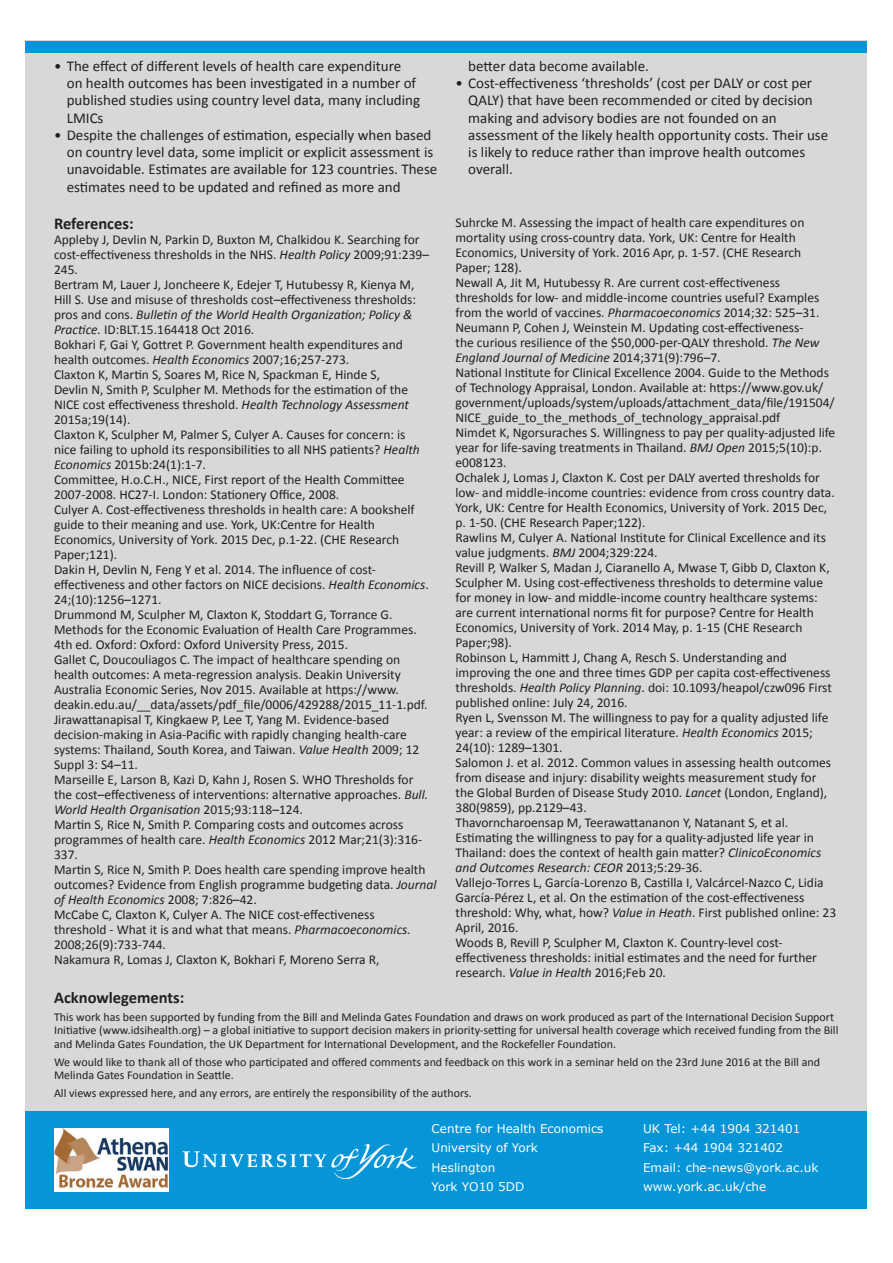
<style>
.page{position:relative;width:893px;height:1263px;background:#fff}
.page>*{position:absolute;margin:0;border:0;box-sizing:border-box;transform-origin:0 0}
.t1{font:700 16.5px "Calibri";color:#231f20}
.t2{font:15px/17.2px "Calibri";color:#231f20}
.t3{font:13.5px/15px "Calibri";color:#231f20}
.t4{font:12px/13.5px "Calibri";color:#231f20}
.t5{font:12px "Verdana";color:#fff}
.s1{font-style:italic}
</style>
<div class="page">
<div style="left:26px;top:40px;width:841px;height:1155px;background:#d8d8d6"></div>
<div style="left:26px;top:41px;width:841px;height:12px;background:#0695d6"></div>
<div style="left:26px;top:1112px;width:841px;height:97px;background:#0695d6"></div>
<img style="left:54px;top:1128px;width:115px;height:63px">
<img style="left:182px;top:1144px;width:234px;height:35px">
<p class="t2" style="left:67px;top:57px;width:355px;text-indent:-13px">• The effect of different levels of health care expenditure on health outcomes has been investigated in a number of published studies using country level data, many including LMICs</p>
<p class="t2" style="left:67px;top:126px;width:372px;text-indent:-13px">• Despite the challenges of estimation, especially when based on country level data, some implicit or explicit assessment is unavoidable. Estimates are available for 123 countries. These estimates need to be updated and refined as more and</p>
<p class="t1" style="left:54px;top:213px;width:81px">References:</p>
<p class="t3" style="left:54px;top:232px;width:377px">Appleby J, Devlin N, Parkin D, Buxton M, Chalkidou K. Searching for cost-effectiveness thresholds in the NHS. <span class="s1">Health Policy</span> 2009;91:239–<br>245.</p>
<p class="t3" style="left:54px;top:277px;width:364px">Bertram M, Lauer J, Joncheere K, Edejer T, Hutubessy R, Kienya M, Hill S. Use and misuse of thresholds cost–effectiveness thresholds: pros and cons. <span class="s1">Bulletin of the World Health Organization; Policy &amp; Practice.</span> ID:BLT.15.164418 Oct 2016.</p>
<p class="t3" style="left:54px;top:337px;width:350px">Bokhari F, Gai Y, Gottret P. Government health expenditures and health outcomes. <span class="s1">Health Economics</span> 2007;16;257-273.</p>
<p class="t3" style="left:54px;top:367px;width:357px">Claxton K, Martin S, Soares M, Rice N, Spackman E, Hinde S, Devlin N, Smith P, Sculpher M. Methods for the estimation of the NICE cost effectiveness threshold. <span class="s1">Health Technology Assessment </span>2015a;19(14).</p>
<p class="t3" style="left:54px;top:427px;width:367px">Claxton K, Sculpher M, Palmer S, Culyer A. Causes for concern: is nice failing to uphold its responsibilities to all NHS patients? <span class="s1">Health<br>Economics</span> 2015b:24(1):1-7.</p>
<p class="t3" style="left:54px;top:472px;width:352px">Committee, H.o.C.H., NICE, First report of the Health Committee<br>2007-2008. HC27-I. London: Stationery Office, 2008.</p>
<p class="t3" style="left:54px;top:502px;width:362px">Culyer A. Cost-effectiveness thresholds in health care: A bookshelf guide to their meaning and use. York, UK:Centre for Health Economics, University of York. 2015 Dec, p.1-22. (CHE Research Paper;121).</p>
<p class="t3" style="left:54px;top:562px;width:376px">Dakin H, Devlin N, Feng Y et al. 2014. The influence of cost&shy;effectiveness and other factors on NICE decisions. <span class="s1">Health Economics</span>.<br>24;(10):1256–1271.</p>
<p class="t3" style="left:54px;top:607px;width:364px">Drummond M, Sculpher M, Claxton K, Stoddart G, Torrance G.<br>Methods for the Economic Evaluation of Health Care Programmes.<br>4th ed. Oxford: Oxford: Oxford University Press, 2015.</p>
<p class="t3" style="left:54px;top:652px;width:375px">Gallet C, Doucouliagos C. The impact of healthcare spending on health outcomes: A meta-regression analysis. Deakin University Australia Economic Series, Nov 2015. Available at https://www. deakin.edu.au/__data/assets/pdf_file/0006/429288/2015_11-1.pdf.</p>
<p class="t3" style="left:54px;top:712px;width:367px">Jirawattanapisal T, Kingkaew P, Lee T, Yang M. Evidence-based decision-making in Asia-Pacific with rapidly changing health-care systems: Thailand, South Korea, and Taiwan. <span class="s1">Value Health</span> 2009; 12<br>Suppl 3: S4–11.</p>
<p class="t3" style="left:54px;top:772px;width:376px">Marseille E, Larson B, Kazi D, Kahn J, Rosen S. WHO Thresholds for the cost–effectiveness of interventions: alternative approaches. <span class="s1">Bull.<br>World Health Organisation</span> 2015;93:118–124.</p>
<p class="t3" style="left:54px;top:817px;width:370px">Martin S, Rice N, Smith P. Comparing costs and outcomes across programmes of health care. <span class="s1">Health Economics</span> 2012 Mar;21(3):316-<br>337.</p>
<p class="t3" style="left:54px;top:862px;width:384px">Martin S, Rice N, Smith P. Does health care spending improve health outcomes? Evidence from English programme budgeting data. <span class="s1">Journal of Health Economics</span> 2008; 7:826–42.</p>
<p class="t3" style="left:54px;top:907px;width:358px">McCabe C, Claxton K, Culyer A. The NICE cost-effectiveness threshold - What it is and what that means. <span class="s1">Pharmacoeconomics.<br></span>2008;26(9):733-744.</p>
<p class="t3" style="left:54px;top:952px;width:327px">Nakamura R, Lomas J, Claxton K, Bokhari F, Moreno Serra R,</p>
<p class="t2" style="left:468px;top:57px;width:182px">better data become available.</p>
<p class="t2" style="left:468px;top:74px;width:361px;text-indent:-13px">• Cost-effectiveness ‘thresholds’ (cost per DALY or cost per QALY) that have been recommended or cited by decision making and advisory bodies are not founded on an assessment of the likely health opportunity costs. Their use is likely to reduce rather than improve health outcomes overall.</p>
<p class="t3" style="left:455px;top:215px;width:350px">Suhrcke M. Assessing the impact of health care expenditures on mortality using cross-country data. York, UK: Centre for Health Economics, University of York. 2016 Apr, p. 1-57. (CHE Research Paper; 128).</p>
<p class="t3" style="left:455px;top:275px;width:365px">Newall A, Jit M, Hutubessy R. Are current cost-effectiveness thresholds for low- and middle-income countries useful? Examples from the world of vaccines. <span class="s1">Pharmacoeconomics</span> 2014;32: 525–31.</p>
<p class="t3" style="left:455px;top:320px;width:365px">Neumann P, Cohen J, Weinstein M. Updating cost-effectiveness&shy;the curious resilience of the $50,000-per-QALY threshold. <span class="s1">The New<br>England Journal of Medicine</span> 2014;371(9):796–7.</p>
<p class="t3" style="left:455px;top:365px;width:381px">National Institute for Clinical Excellence 2004. Guide to the Methods of Technology Appraisal, London. Available at: https://www.gov.uk/ government/uploads/system/uploads/attachment_data/file/191504/ NICE_guide_to_the_methods_of_technology_appraisal.pdf</p>
<p class="t3" style="left:455px;top:425px;width:381px">Nimdet K, Ngorsuraches S. Willingness to pay per quality-adjusted life year for life-saving treatments in Thailand. <span class="s1">BMJ Open</span> 2015;5(10):p. e008123.</p>
<p class="t3" style="left:455px;top:470px;width:381px">Ochalek J, Lomas J, Claxton K. Cost per DALY averted thresholds for low- and middle-income countries: evidence from cross country data.<br>York, UK: Centre for Health Economics, University of York. 2015 Dec, p. 1-50. (CHE Research Paper;122).</p>
<p class="t3" style="left:455px;top:530px;width:372px">Rawlins M, Culyer A. National Institute for Clinical Excellence and its value judgments. <span class="s1">BMJ</span> 2004;329:224.</p>
<p class="t3" style="left:455px;top:560px;width:376px">Revill P, Walker S, Madan J, Ciaranello A, Mwase T, Gibb D, Claxton K, Sculpher M. Using cost-effectiveness thresholds to determine value for money in low- and middle-income country healthcare systems: are current international norms fit for purpose? Centre for Health Economics, University of York. 2014 May, p. 1-15 (CHE Research Paper;98).</p>
<p class="t3" style="left:455px;top:650px;width:378px">Robinson L, Hammitt J, Chang A, Resch S. Understanding and improving the one and three times GDP per capita cost-effectiveness thresholds. <span class="s1">Health Policy Planning</span>. doi: 10.1093/heapol/czw096 First published online: July 24, 2016.</p>
<p class="t3" style="left:455px;top:710px;width:374px">Ryen L, Svensson M. The willingness to pay for a quality adjusted life year: a review of the empirical literature. <span class="s1">Health Economics</span> 2015;<br>24(10): 1289–1301.</p>
<p class="t3" style="left:455px;top:755px;width:377px">Salomon J. et al. 2012. Common values in assessing health outcomes from disease and injury: disability weights measurement study for the Global Burden of Disease Study 2010. <span class="s1">Lancet</span> (London, England), 380(9859), pp.2129–43.</p>
<p class="t3" style="left:455px;top:815px;width:367px">Thavorncharoensap M, Teerawattananon Y, Natanant S, et al.<br>Estimating the willingness to pay for a quality-adjusted life year in Thailand: does the context of health gain matter? <span class="s1">ClinicoEconomics and Outcomes Research: CEOR</span> 2013;5:29-36.</p>
<p class="t3" style="left:455px;top:875px;width:382px">Vallejo-Torres L, García-Lorenzo B, Castilla I, Valcárcel-Nazco C, Lidia García-Pérez L, et al. On the estimation of the cost-effectiveness threshold: Why, what, how? <span class="s1">Value in Heath</span>. First published online: 23<br>April, 2016.</p>
<p class="t3" style="left:455px;top:935px;width:363px">Woods B, Revill P, Sculpher M, Claxton K. Country-level cost&shy;effectiveness thresholds: initial estimates and the need for further research. <span class="s1">Value in Health</span> 2016;Feb 20.</p>
<p class="t1" style="left:54px;top:987px;width:132px">Acknowlegements:</p>
<p class="t4" style="left:54px;top:1010px;width:786px">This work has been supported by funding from the Bill and Melinda Gates Foundation and draws on work produced as part of the International Decision Support<br>Initiative (www.idsihealth.org) – a global initiative to support decision makers in priority-setting for universal health coverage which received funding from the Bill and Melinda Gates Foundation, the UK Department for International Development, and the Rockefeller Foundation.</p>
<p class="t4" style="left:54px;top:1055px;width:767px">We would like to thank all of those who participated and offered comments and feedback on this work in a seminar held on the 23rd June 2016 at the Bill and<br>Melinda Gates Foundation in Seattle.</p>
<p class="t4" style="left:54px;top:1086px;width:419px">All views expressed here, and any errors, are entirely the responsibility of the authors.</p>
<p class="t5" style="left:432px;top:1120px;width:173px">Centre for Health Economics</p>
<p class="t5" style="left:432px;top:1139px;width:108px">University of York</p>
<p class="t5" style="left:432px;top:1159px;width:65px">Heslington</p>
<p class="t5" style="left:432px;top:1178px;width:94px">York YO10 5DD</p>
<p class="t5" style="left:643px;top:1120px;width:159px">UK Tel: +44 1904 321401</p>
<p class="t5" style="left:643px;top:1139px;width:142px">Fax: +44 1904 321402</p>
<p class="t5" style="left:643px;top:1159px;width:177px">Email: che-news@york.ac.uk</p>
<p class="t5" style="left:643px;top:1178px;width:125px">www.york.ac.uk/che</p>
</div>
